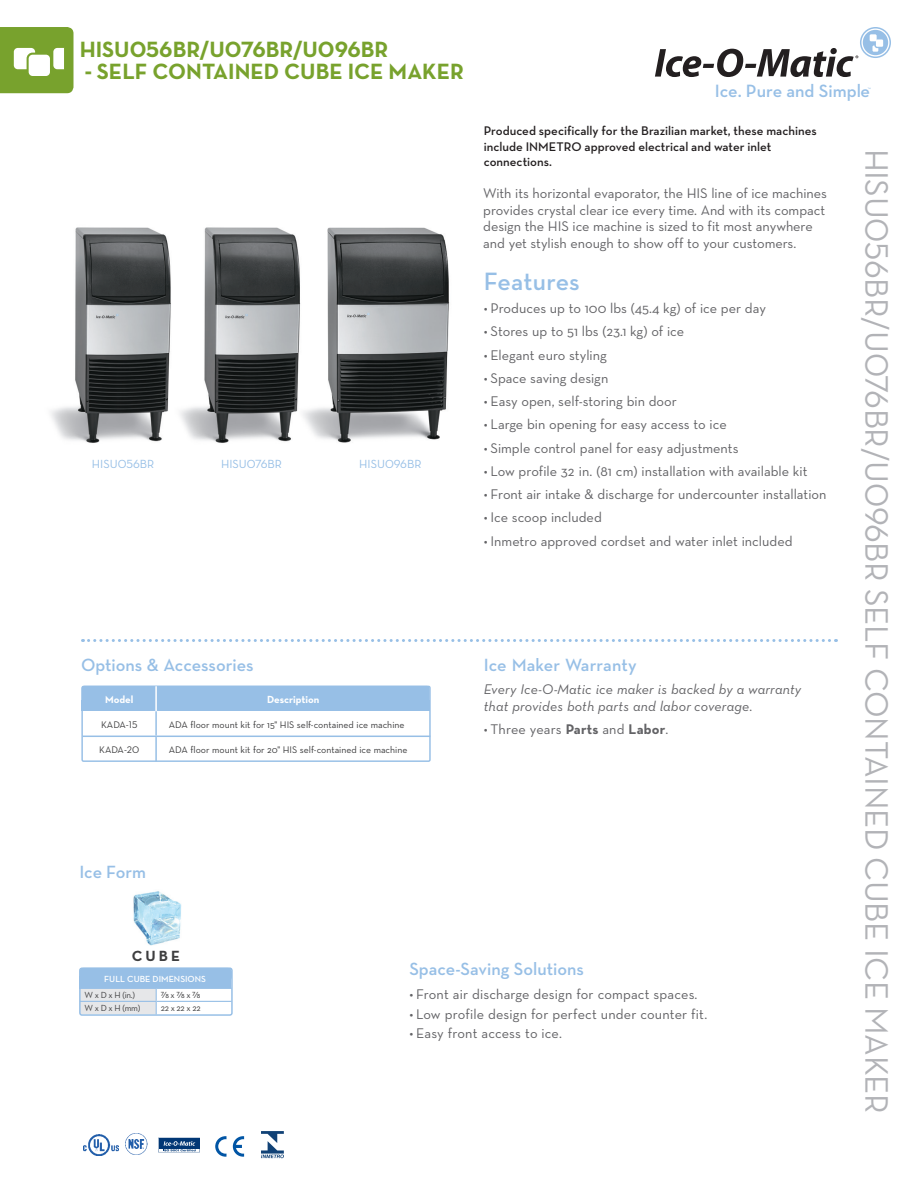
<style>
.page{position:relative;width:918px;height:1188px;background:#fff}
.page>*{position:absolute;margin:0;border:0;box-sizing:border-box;transform-origin:0 0}
.VERT_HEAD{font:33px "Neutraface Text";letter-spacing:-.01em;color:#b2b3b7}
.t1{font:600 25.5px "Neutraface Text";letter-spacing:.005em;color:#97bfe6}
.t2{font:700 22.5px "Neutraface Text";color:#78a22d}
.t3{font:600 18.15px "Neutraface Text";color:#97bfe6}
._3-Bod-Bull{font:600 18px "Neutraface Text";color:#97bfe6}
.BODY_COPY{font:600 18px "Neutraface Text";letter-spacing:.005em;color:#97bfe6}
.t4{font:700 15px "Neutraface Text";color:#3e3e3f}
.BODY_COPY-2{font:14.25px/16.5px "Neutraface Text";color:#636366}
.BODY_COPY-3{font:14.25px/16.5px "Neutraface Text Book Italic Alt";letter-spacing:.01em;color:#636366}
.t5{font:600 12.75px/15.3px "Neutraface Text";color:#231f20}
.t6{font:12px "Neutraface Text";color:#97bfe6}
.t7{font:700 10.5px "Neutraface Text";color:#fff}
.BODY_COPY_NO{font:9.75px "Neutraface Text";color:#3e3e3f}
.t8{font:9px "Neutraface Text";color:#3e3e3f}
.t9{font:600 9px "Neutraface Text";color:#fff}
.s1{font-weight:700}
</style>
<div class="page">
<svg style="left:0;top:27px;width:74px;height:66px"></svg>
<div style="left:863px;top:30px;width:25px;height:25px;background:#97bfe6;border-radius:50%"></div>
<svg style="left:873px;top:46px;width:5px;height:6px"></svg>
<div style="left:875px;top:39px;width:9px;height:8px;background:#fff;border-radius:2px"></div>
<div style="left:875px;top:38px;width:10px;height:10px;border:1px solid #97bfe6;border-radius:2px"></div>
<div style="left:870px;top:34px;width:7px;height:7px;background:#fff"></div>
<div style="left:860px;top:27px;width:31px;height:31px;border:2px solid #97bfe6;border-radius:50%"></div>
<svg style="left:655px;top:48px;width:203px;height:29px"></svg>
<svg style="left:89px;top:639px;width:748px;height:3px"></svg>
<img style="left:133px;top:891px;width:49px;height:54px">
<div style="left:79px;top:968px;width:153px;height:13px;background:#97bfe6;border-radius:4px"></div>
<div style="left:80px;top:976px;width:151px;height:13px;background:#97bfe6"></div>
<svg style="left:81px;top:988px;width:150px;height:26px"></svg>
<div style="left:79px;top:967px;width:154px;height:49px;border:1px solid #97bfe6;border-radius:2px"></div>
<img style="left:84px;top:1135px;width:35px;height:21px">
<img style="left:125px;top:1133px;width:23px;height:22px">
<svg style="left:158px;top:1138px;width:42px;height:14px"></svg>
<img style="left:51px;top:227px;width:399px;height:216px">
<div style="left:82px;top:701px;width:348px;height:10px;background:#97bfe6"></div>
<div style="left:82px;top:686px;width:348px;height:22px;background:#97bfe6;border-radius:3px"></div>
<div style="left:81px;top:686px;width:350px;height:76px;border:1px solid #97bfe6"></div>
<hr style="left:155px;top:686px;width:2px;height:25px;background:#fff">
<hr style="left:155px;top:711px;width:2px;height:25px;background:#97bfe6">
<hr style="left:82px;top:736px;width:74px;height:1px;background:#97bfe6">
<hr style="left:156px;top:736px;width:274px;height:1px;background:#97bfe6">
<hr style="left:155px;top:737px;width:2px;height:24px;background:#97bfe6">
<svg style="left:261px;top:1131px;width:23px;height:27px"></svg>
<svg style="left:215px;top:1136px;width:12px;height:21px"></svg>
<svg style="left:233px;top:1136px;width:11px;height:21px"></svg>
<p class="t2" style="left:80px;top:35px;width:310px">HISU056BR/U076BR/U096BR</p>
<p class="t2" style="left:85px;top:57px;width:381px">- SELF CONTAINED CUBE ICE MAKER</p>
<p class="t3" style="left:715px;top:79px;width:157px">Ice. Pure and Simple</p>
<p class="t6" style="left:92px;top:456px;width:64px">HISU056BR</p>
<p class="t6" style="left:221px;top:456px;width:62px">HISU076BR</p>
<p class="t6" style="left:359px;top:456px;width:64px">HISU096BR</p>
<p class="_3-Bod-Bull" style="left:81px;top:654px;width:174px">Options &amp; Accessories</p>
<p class="t7" style="left:105px;top:693px;width:30px">Model</p>
<p class="t7" style="left:267px;top:693px;width:54px">Description</p>
<p class="BODY_COPY_NO" style="left:101px;top:718px;width:38px">KADA-15</p>
<p class="BODY_COPY_NO" style="left:169px;top:718px;width:237px">ADA floor mount kit for 15" HIS self-contained ice machine</p>
<p class="BODY_COPY_NO" style="left:99px;top:743px;width:42px">KADA-20</p>
<p class="BODY_COPY_NO" style="left:169px;top:743px;width:240px">ADA floor mount kit for 20" HIS self-contained ice machine</p>
<p class="_3-Bod-Bull" style="left:80px;top:860px;width:68px">Ice Form</p>
<p class="t5" style="left:484px;top:123px;width:334px">Produced specifically for the Brazilian market, these machines include INMETRO approved electrical and water inlet connections.</p>
<p class="BODY_COPY-2" style="left:483px;top:185px;width:345px">With its horizontal evaporator, the HIS line of ice machines provides crystal clear ice every time. And with its compact design the HIS ice machine is sized to fit most anywhere and yet stylish enough to show off to your customers.</p>
<p class="t1" style="left:484px;top:265px;width:98px">Features</p>
<p class="BODY_COPY-2" style="left:484px;top:300px;width:284px">• Produces up to 100 lbs (45.4 kg) of ice per day</p>
<p class="BODY_COPY-2" style="left:484px;top:323px;width:202px">• Stores up to 51 lbs (23.1 kg) of ice</p>
<p class="BODY_COPY-2" style="left:484px;top:346px;width:124px">• Elegant euro styling</p>
<p class="BODY_COPY-2" style="left:484px;top:370px;width:126px">• Space saving design</p>
<p class="BODY_COPY-2" style="left:484px;top:393px;width:195px">• Easy open, self-storing bin door</p>
<p class="BODY_COPY-2" style="left:484px;top:416px;width:244px">• Large bin opening for easy access to ice</p>
<p class="BODY_COPY-2" style="left:484px;top:439px;width:256px">• Simple control panel for easy adjustments</p>
<p class="BODY_COPY-2" style="left:484px;top:463px;width:325px">• Low profile 32 in. (81 cm) installation with available kit</p>
<p class="BODY_COPY-2" style="left:484px;top:486px;width:344px">• Front air intake &amp; discharge for undercounter installation</p>
<p class="BODY_COPY-2" style="left:484px;top:509px;width:120px">• Ice scoop included</p>
<p class="BODY_COPY-2" style="left:484px;top:532px;width:310px">• Inmetro approved cordset and water inlet included</p>
<p class="BODY_COPY" style="left:484px;top:654px;width:154px">Ice Maker Warranty</p>
<p class="BODY_COPY-3" style="left:484px;top:681px;width:319px">Every Ice-O-Matic ice maker is backed by a warranty that provides both parts and labor coverage.</p>
<p class="BODY_COPY-2" style="left:484px;top:721px;width:186px">• Three years <span class="s1">Parts</span> and <span class="s1">Labor</span>.</p>
<p class="t4" style="left:132px;top:946px;width:50px">CUBE</p>
<p class="t9" style="left:104px;top:974px;width:103px">FULL CUBE DIMENSIONS</p>
<p class="t8" style="left:85px;top:990px;width:52px">W x D x H (in.)</p>
<p class="t8" style="left:161px;top:990px;width:41px">7/8 x 7/8 x 7/8</p>
<p class="t8" style="left:85px;top:1003px;width:57px">W x D x H (mm)</p>
<p class="t8" style="left:161px;top:1003px;width:41px">22 x 22 x 22</p>
<p class="_3-Bod-Bull" style="left:409px;top:958px;width:176px">Space-Saving Solutions</p>
<p class="BODY_COPY-2" style="left:409px;top:985px;width:290px">• Front air discharge design for compact spaces.</p>
<p class="BODY_COPY-2" style="left:409px;top:1005px;width:299px">• Low profile design for perfect under counter fit.</p>
<p class="BODY_COPY-2" style="left:409px;top:1025px;width:154px">• Easy front access to ice.</p>
<p class="VERT_HEAD" style="left:897px;top:148px;width:967px;rotate:90deg">HISU056BR/U076BR/U096BR SELF CONTAINED CUBE ICE MAKER</p>
</div>
